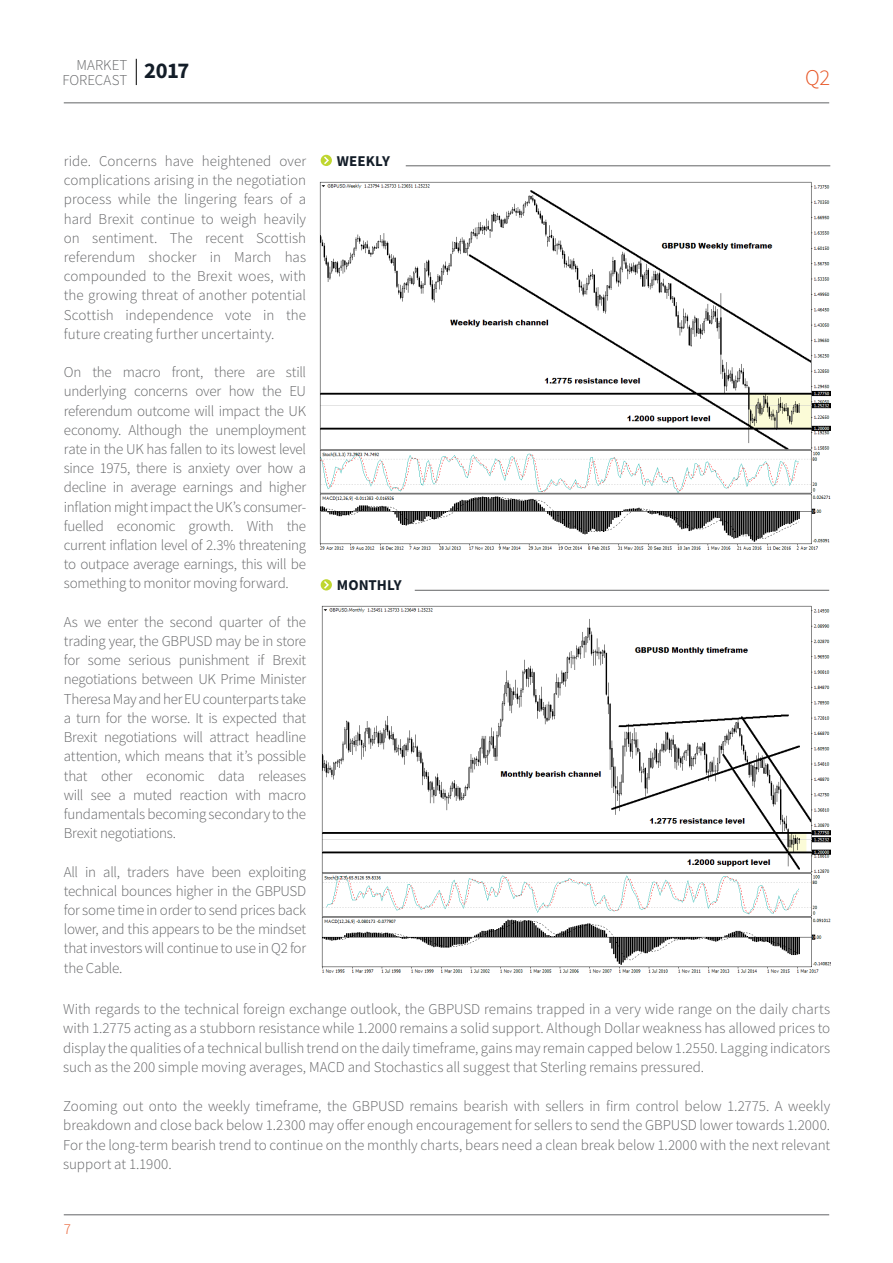
<style>
.page{position:relative;width:893px;height:1263px;background:#fff}
.page>*{position:absolute;margin:0;border:0;box-sizing:border-box;transform-origin:0 0}
.t1{font:700 22.5px "Source Sans Pro";color:#131d28}
.t2{font:300 22.5px "Source Sans Pro";color:#e75525}
.t3{font:300 15px/19.2px "Source Sans Pro";letter-spacing:-.01em;color:#636466;text-align:justify}
.t4{font:700 15px "Source Sans Pro";letter-spacing:.005em;color:#131d28}
.t5{font:300 15px "Source Sans Pro";color:#e75525}
</style>
<div class="page">
<svg style="left:136px;top:59px;width:1px;height:26px"></svg>
<hr style="left:64px;top:103px;width:765px;height:1px;background:#636466">
<hr style="left:64px;top:1214px;width:765px;height:1px;background:#636466">
<img style="left:320px;top:181px;width:510px;height:368px">
<img style="left:321px;top:605px;width:509px;height:368px">
<hr style="left:406px;top:166px;width:424px;height:1px;background:#636466">
<div style="left:321px;top:155px;width:11px;height:11px;background:#bfd630;border-radius:50%"></div>
<svg style="left:324px;top:156px;width:5px;height:8px"></svg>
<hr style="left:415px;top:590px;width:414px;height:1px;background:#636466">
<div style="left:321px;top:579px;width:11px;height:11px;background:#bfd630;border-radius:50%"></div>
<svg style="left:324px;top:581px;width:5px;height:8px"></svg>
<p class="t3" style="left:62px;top:58px;width:67px;line-height:15px;text-align:right">MARKET<br>FORECAST</p>
<h1 class="t2" style="left:805px;top:64px;width:26px">Q2</h1>
<h1 class="t1" style="left:144px;top:55px;width:47px">2017</h1>
<p class="t3" style="left:64px;top:151px;width:244px">ride. Concerns have heightened over complications arising in the negotiation process while the lingering fears of a hard Brexit continue to weigh heavily on sentiment. The recent Scottish referendum shocker in March has compounded to the Brexit woes, with the growing threat of another potential Scottish independence vote in the future creating further uncertainty.</p>
<p class="t3" style="left:64px;top:363px;width:244px">On the macro front, there are still underlying concerns over how the EU referendum outcome will impact the UK economy. Although the unemployment rate in the UK has fallen to its lowest level since 1975, there is anxiety over how a decline in average earnings and higher inflation might impact the UK’s consumer&shy;fuelled economic growth. With the current inflation level of 2.3% threatening to outpace average earnings, this will be something to monitor moving forward.</p>
<p class="t3" style="left:64px;top:612px;width:244px">As we enter the second quarter of the trading year, the GBPUSD may be in store for some serious punishment if Brexit negotiations between UK Prime Minister Theresa May and her EU counterparts take a turn for the worse. It is expected that Brexit negotiations will attract headline attention, which means that it’s possible that other economic data releases will see a muted reaction with macro fundamentals becoming secondary to the Brexit negotiations.</p>
<p class="t3" style="left:64px;top:862px;width:244px">All in all, traders have been exploiting technical bounces higher in the GBPUSD for some time in order to send prices back lower, and this appears to be the mindset that investors will continue to use in Q2 for the Cable.</p>
<p class="t3" style="left:63px;top:999px;width:768px">With regards to the technical foreign exchange outlook, the GBPUSD remains trapped in a very wide range on the daily charts with 1.2775 acting as a stubborn resistance while 1.2000 remains a solid support. Although Dollar weakness has allowed prices to display the qualities of a technical bullish trend on the daily timeframe, gains may remain capped below 1.2550. Lagging indicators such as the 200 simple moving averages, MACD and Stochastics all suggest that Sterling remains pressured.</p>
<p class="t3" style="left:63px;top:1096px;width:768px">Zooming out onto the weekly timeframe, the GBPUSD remains bearish with sellers in firm control below 1.2775. A weekly breakdown and close back below 1.2300 may offer enough encouragement for sellers to send the GBPUSD lower towards 1.2000.<br>For the long-term bearish trend to continue on the monthly charts, bears need a clean break below 1.2000 with the next relevant support at 1.1900.</p>
<p class="t4" style="left:337px;top:151px;width:55px">WEEKLY</p>
<p class="t4" style="left:337px;top:575px;width:66px">MONTHLY</p>
<p class="t5" style="left:64px;top:1220px;width:9px">7</p>
</div>
